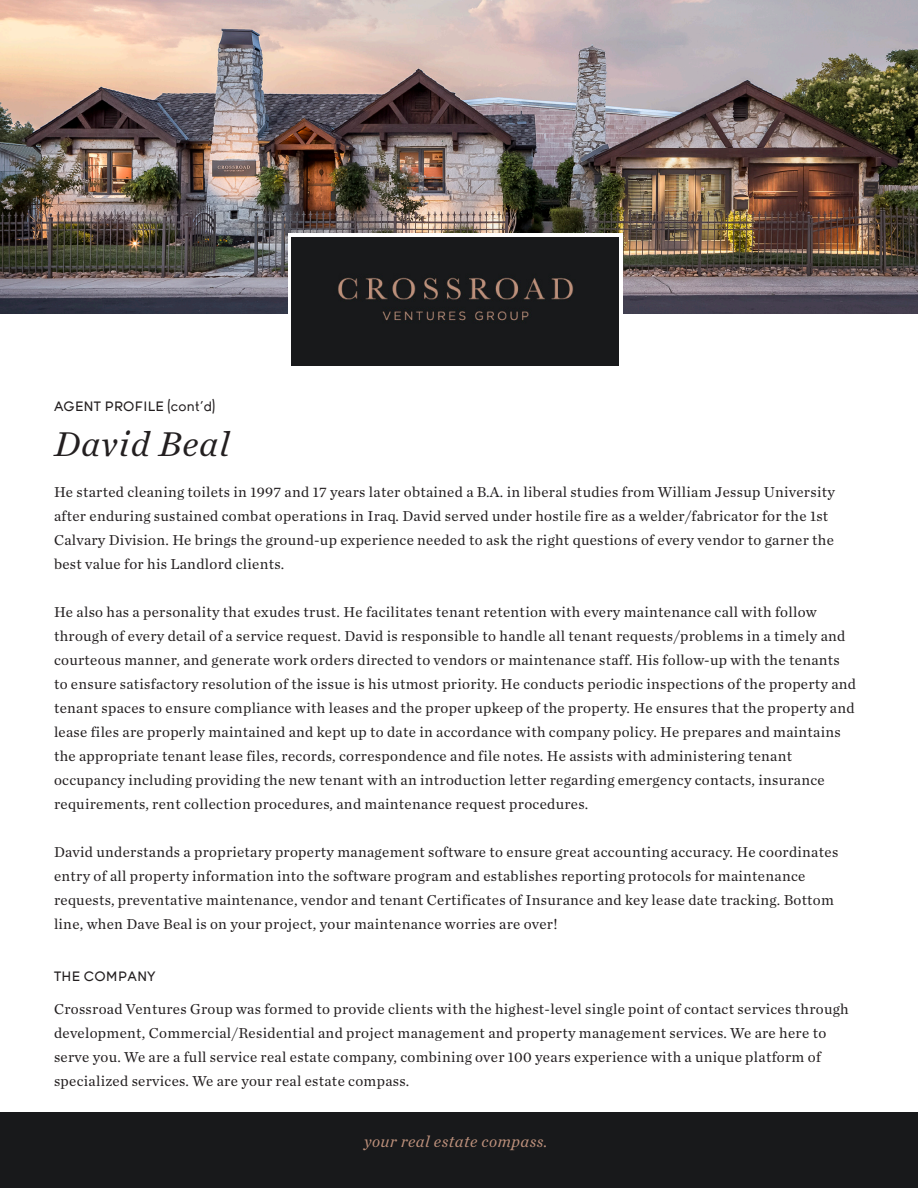
<style>
.page{position:relative;width:918px;height:1188px;background:#fff}
.page>*{position:absolute;margin:0;border:0;box-sizing:border-box;transform-origin:0 0}
.t1{font:italic 36px "Chronicle Text G1";letter-spacing:.03em;color:#231f20}
.t2{font:italic 16.5px "Chronicle Text G1";letter-spacing:.03em;color:#be917c}
.t3{font:15px/24px "Chronicle Text G1";letter-spacing:.02em;color:#231f20}
.t4{font:13.5px "Young";letter-spacing:.03em;color:#231f20}
.t5{font:13.5px "Young";letter-spacing:.03em;color:#000}
.s1{font-family:"Chronicle Text G1";font-style:italic;color:#be917c}
</style>
<div class="page">
<div style="left:0;top:1113px;width:918px;height:75px;background:#18191b"></div>
<img style="left:0;top:0;width:917px;height:313px">
<svg style="left:288px;top:233px;width:334px;height:133px"></svg>
<div style="left:292px;top:237px;width:326px;height:128px;background:#18191b"></div>
<p class="t4" style="left:54px;top:399px;width:163px">AGENT PROFILE (cont’d)</p>
<p class="t1" style="left:54px;top:417px;width:177px">David Beal</p>
<p class="t4" style="left:53px;top:397px;width:111px">AGENT PROFILE</p>
<p class="t1" style="left:53px;top:415px;width:205px">Tim Rawlins</p>
<p class="t3" style="left:53px;top:477px;width:532px">Tim Rawlins is a knowledgeable, motivated and diligent agent. Tim specializes in commercial real estate sales and leasing of office, land and industrial proper&shy;ties. He is a local market expert in Placer County and works throughout Greater Sacramento Area.</p>
<p class="t3" style="left:53px;top:597px;width:540px">Tim began his real estate career with Lyon Real Estate. He transferred to Cross&shy;road Ventures Group to join a dynamic team with a wealth of experience. Mr.<br>Rawlins success in brokerage has been attributed to his responsiveness, firm negotiation, uncompromised integrity, diverse local market knowledge, superior marketing strategies and exceptional customer service commitment. Simply put, Tim and his team give their clients the leading edge in the current marketplace and always ensure their client’s goal are met.</p>
<p class="t3" style="left:53px;top:789px;width:515px">Tim is a lifelong resident of Placer County and currently lives in Colfax. He is</p>
<p class="t3" style="left:53px;top:837px;width:516px">charitable programs. In his spare time, Tim enjoys spending time with family and friends, outdoor adventures and cheering for California sports.</p>
<p class="t3" style="left:54px;top:479px;width:782px">He started cleaning toilets in 1997 and 17 years later obtained a B.A. in liberal studies from William Jessup University after enduring sustained combat operations in Iraq. David served under hostile fire as a welder/fabricator for the 1st</p>
<p class="t3" style="left:54px;top:527px;width:782px">Calvary Division. He brings the ground-up experience needed to ask the right questions of every vendor to garner the best value for his Landlord clients.</p>
<p class="t3" style="left:54px;top:599px;width:804px">He also has a personality that exudes trust. He facilitates tenant retention with every maintenance call with follow through of every detail of a service request. David is responsible to handle all tenant requests/problems in a timely and courteous manner, and generate work orders directed to vendors or maintenance staff. His follow-up with the tenants to ensure satisfactory resolut on of the issue is his utmost priority. He conducts periodic inspections of the property and tenant spaces to ensure compliance with leases and the proper upkeep of the property. He ensures that the property and lease files are properly maintained and kept up to date in accordance with company policy. He prepares and maintains the appropriate t nant lease files, records, correspondence and file notes. He assists with administering tenant</p>
<p class="t3" style="left:54px;top:767px;width:772px">occupancy including providing the new tenant with an introduction letter regarding emergency contacts, insurance</p>
<p class="t3" style="left:54px;top:791px;width:281px">requ rements, rent collection procedures,</p>
<p class="t3" style="left:365px;top:791px;width:225px">maintenance request procedures.</p>
<p class="t3" style="left:54px;top:839px;width:786px">David understands a proprietary property management softwar to ensure great accounting accuracy. He coordinates</p>
<p class="t3" style="left:54px;top:863px;width:753px">e try of all property information into th software prog am and e tablishes reporting protocols for maintenance</p>
<p class="t3" style="left:54px;top:887px;width:782px">requests, preventative maintenance, vendor and tenant Certificates of Insurance and key lease date tracking. Bottom line, when Dave Beal is on your project, your maintenance worries are over!</p>
<p class="t5" style="left:697px;top:871px;width:168px"><span class="s1">w:</span> crossroadventures.net</p>
<p class="t4" style="left:53px;top:919px;width:103px">THE COMPANY</p>
<p class="t4" style="left:54px;top:968px;width:103px">THE COMPANY</p>
<p class="t3" style="left:53px;top:995px;width:518px">and project management and property management services. We are here to serve you. We are a full service real estate company, combining over 100 years experience with a unique platform of specialized services. We are your real estate compass.</p>
<p class="t3" style="left:54px;top:997px;width:796px">Crossroad Ventures Group was formed to provid clients with the highest-level single point of contact services through development, Commercial/R sidential and project management and prope ty management services. We are here to</p>
<p class="t3" style="left:54px;top:1045px;width:768px">serve you. We are a full service real estate company, combining over 100 years experience with a unique platform of</p>
<p class="t3" style="left:54px;top:1069px;width:357px">specialized services. We are your real estate compass.</p>
<p class="t2" style="left:363px;top:1127px;width:185px">your real estate compass.</p>
</div>
